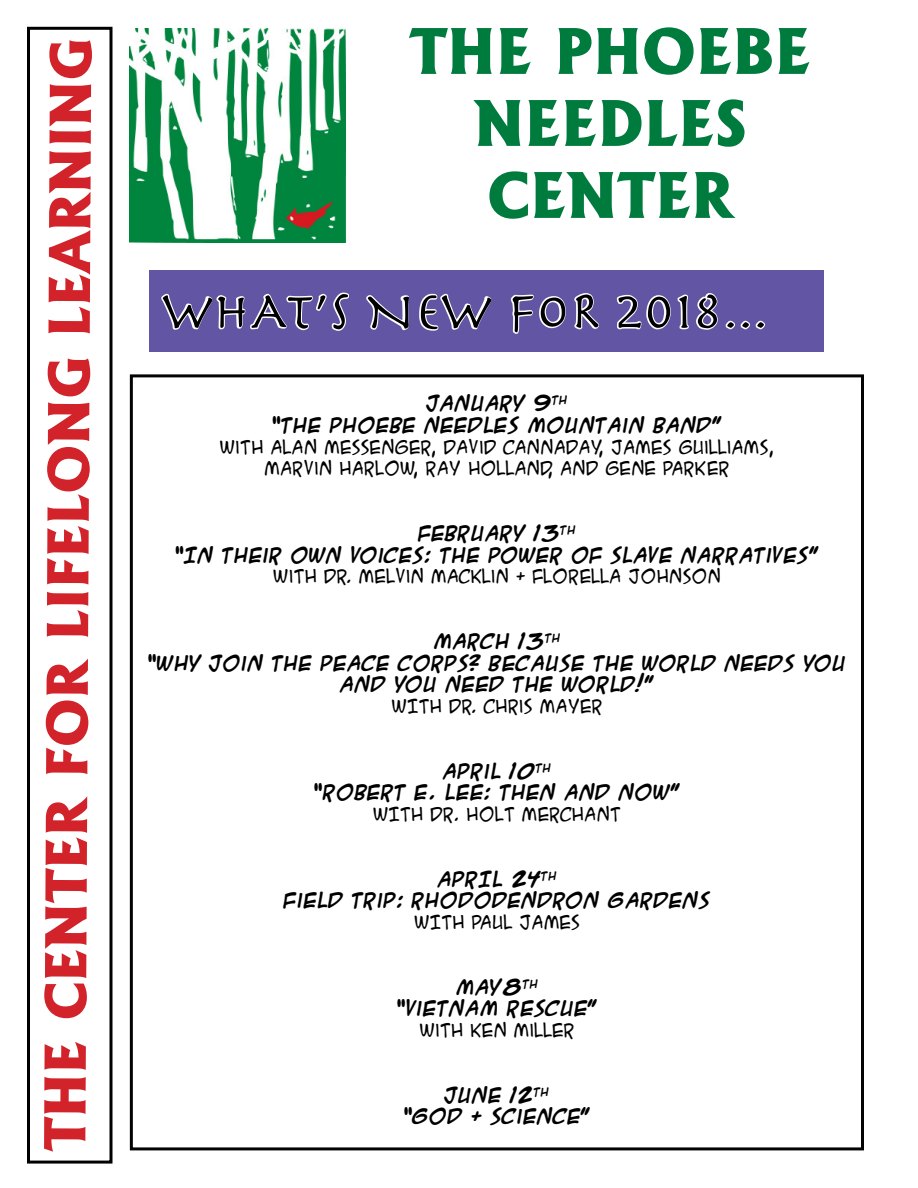
<style>
.page{position:relative;width:918px;height:1188px;background:#fff}
.page>*{position:absolute;margin:0;border:0;box-sizing:border-box;transform-origin:0 0}
.t1{font:800 60px/72px "Albertus";color:#007b3e;text-align:center}
.t2{font:800 54px "Albertus";letter-spacing:-.005em;color:#d2232a}
.t3{font:54px "Herculanum";color:#000}
.t4{font:700 18px/21.6px "ACME Secret Agent";color:#000;text-align:center}
.t5{font:18px/21.6px "ACME Secret Agent";color:#000;text-align:center}
</style>
<div class="page">
<div style="left:27px;top:27px;width:85px;height:1137px;border:3px solid #000"></div>
<div style="left:149px;top:270px;width:675px;height:81px;background:#6155a4"></div>
<svg style="left:160px;top:292px;width:192px;height:86px"></svg>
<svg style="left:366px;top:295px;width:43px;height:36px"></svg>
<svg style="left:419px;top:293px;width:73px;height:38px"></svg>
<svg style="left:510px;top:293px;width:90px;height:41px"></svg>
<svg style="left:615px;top:293px;width:152px;height:85px"></svg>
<img style="left:130px;top:28px;width:215px;height:215px">
<h2 class="t2" style="left:34px;top:1151px;width:1114px;rotate:-90deg">THE CENTER FOR LIFELONG LEARNING</h2>
<h1 class="t1" style="left:409px;top:16px;width:403px">THE PHOEBE<br>NEEDLES<br>CENTER</h1>
<h2 class="t3" style="left:162px;top:286px;width:608px">WHAT’S NEW FOR 2018...</h2>
<p class="t4" style="left:272px;top:392px;width:452px">JANUARY 9<sup>TH<br></sup>“THE PHOEBE NEEDLES MOUNTAIN BAND”</p>
<p class="t5" style="left:219px;top:436px;width:556px">WITH ALAN MESSENGER, DAVID CANNADAY, JAMES GUILLIAMS,<br>MARVIN HARLOW, RAY HOLLAND, AND GENE PARKER</p>
<p class="t4" style="left:175px;top:522px;width:646px">FEBRUARY 13<sup>TH<br></sup>“IN THEIR OWN VOICES: THE POWER OF SLAVE NARRATIVES”</p>
<p class="t5" style="left:273px;top:565px;width:449px">WITH DR. MELVIN MACKLIN &amp; FLORELLA JOHNSON</p>
<p class="t4" style="left:147px;top:630px;width:701px">MARCH 13<sup>TH<br></sup>“WHY JOIN THE PEACE CORPS? BECAUSE THE WORLD NEEDS YOU<br>AND YOU NEED THE WORLD!”</p>
<p class="t5" style="left:391px;top:695px;width:213px">WITH DR. CHRIS MAYER</p>
<p class="t4" style="left:313px;top:759px;width:368px">APRIL 10<sup>TH<br></sup>“ROBERT E. LEE: THEN AND NOW”</p>
<p class="t5" style="left:373px;top:803px;width:250px">WITH DR. HOLT MERCHANT</p>
<p class="t4" style="left:284px;top:867px;width:428px">APRIL 24<sup>TH<br></sup>FIELD TRIP: RHODODENDRON GARDENS</p>
<p class="t5" style="left:414px;top:911px;width:168px">WITH PAUL JAMES</p>
<p class="t4" style="left:396px;top:975px;width:203px">MAY8<sup>TH<br></sup>“VIETNAM RESCUE”</p>
<p class="t5" style="left:419px;top:1019px;width:157px">WITH KEN MILLER</p>
<p class="t4" style="left:403px;top:1083px;width:189px">JUNE 12<sup>TH<br></sup>“GOD &amp; SCIENCE”</p>
</div>
